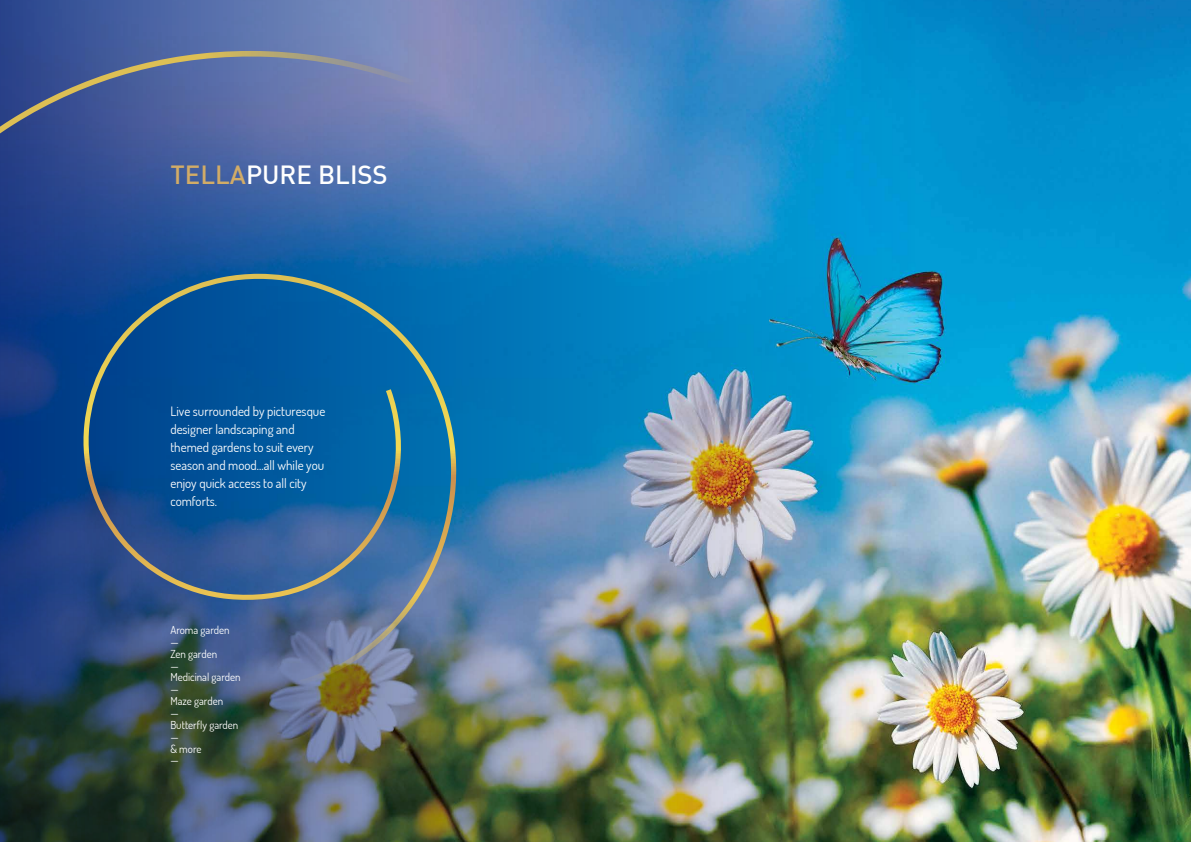
<style>
.page{position:relative;width:1191px;height:842px;background:#fff}
.page>*{position:absolute;margin:0;border:0;box-sizing:border-box;transform-origin:0 0}
.t1{font:500 25.7px "DIN";color:#fff}
.t2{font:13px/18px "Dosis";color:#fff}
.t3{font:11px/11.8px "Dosis";color:#fff}
.s1{color:#d2ac67}
</style>
<div class="page">
<img style="left:914px;top:0;width:277px;height:842px">
<img style="left:0;top:0;width:914px;height:842px">
<svg style="left:0;top:51px;width:415px;height:82px;background:#5d6d9f"></svg>
<svg style="left:80px;top:273px;width:383px;height:412px;background:#245f94"></svg>
<h1 class="t1" style="left:170px;top:158px;width:219px"><span class="s1">TELLA</span>PURE BLISS</h1>
<p class="t2" style="left:170px;top:402px;width:156px">Live surrounded by picturesque designer landscaping and themed gardens to suit every season and mood…all while you enjoy quick access to all city comforts.</p>
<p class="t3" style="left:170px;top:624px;width:72px">Aroma garden —<br>Zen garden<br>—<br>Medicinal garden —<br>Maze garden<br>—<br>Butterfly garden —<br>&amp; more<br>—</p>
</div>
